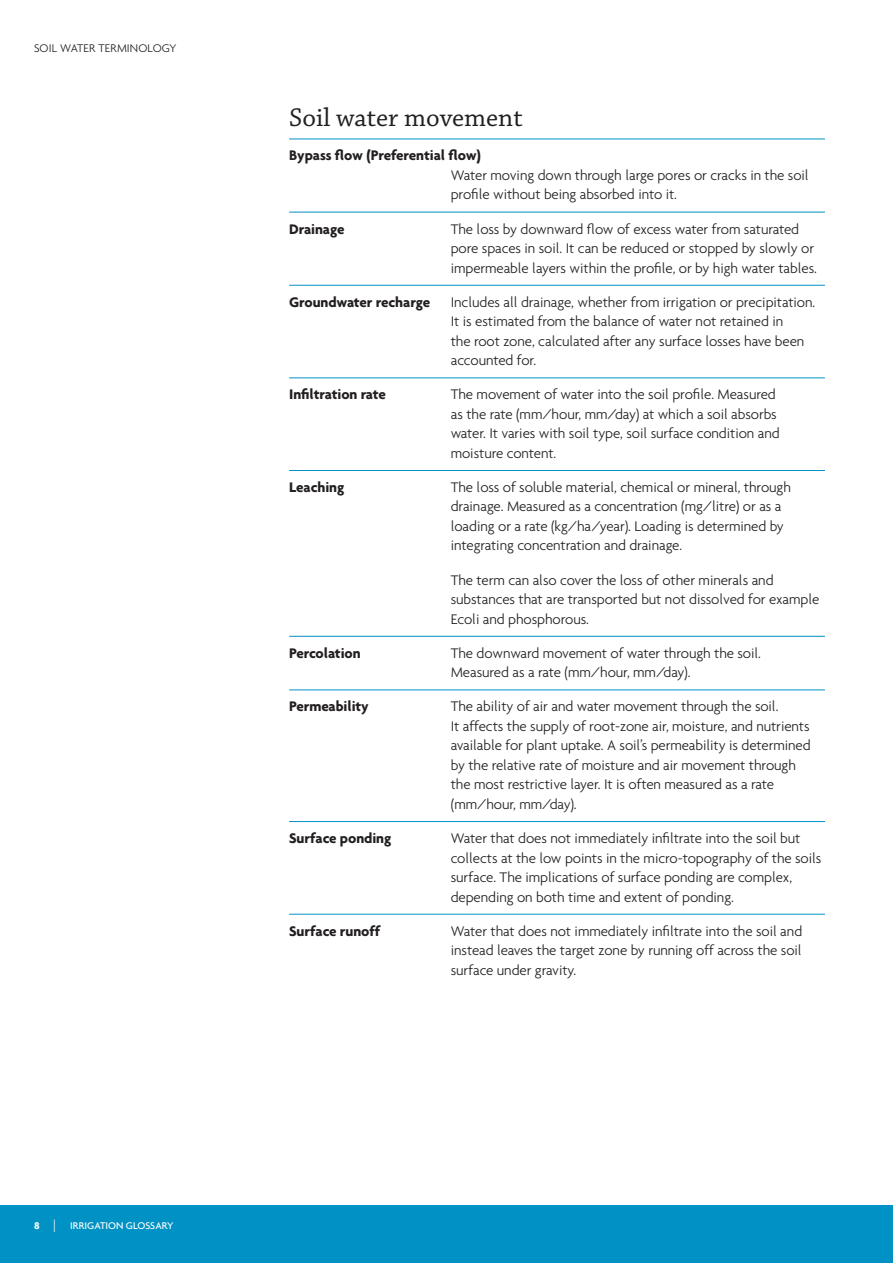
<style>
.page{position:relative;width:893px;height:1263px;background:#fff}
.page>*{position:absolute;margin:0;border:0;box-sizing:border-box;transform-origin:0 0}
._2_-_Heading_2{font:27px "Chaparral Pro";color:#231f20}
.Glossary_Body{font:300 15px/19.5px "Agenda";letter-spacing:-.005em;color:#231f20}
.Glossary_Body-2{font:700 15px "Agenda";letter-spacing:-.005em;color:#231f20}
.t1{font:300 12px "Agenda";letter-spacing:.01em;color:#231f20}
.t2{font:500 10.5px "Agenda";color:#fff}
.s1{font-weight:700}
.s2{font-weight:300;font-size:13.35px}
</style>
<div class="page">
<div style="left:0;top:1205px;width:893px;height:58px;background:#0092c4"></div>
<hr style="left:289px;top:139px;width:536px;height:1px;background:#0092c4">
<hr style="left:289px;top:212px;width:536px;height:1px;background:#0092c4">
<hr style="left:289px;top:285px;width:536px;height:1px;background:#0092c4">
<hr style="left:289px;top:378px;width:536px;height:1px;background:#0092c4">
<hr style="left:289px;top:470px;width:536px;height:1px;background:#0092c4">
<hr style="left:289px;top:636px;width:536px;height:1px;background:#0092c4">
<hr style="left:289px;top:690px;width:536px;height:1px;background:#0092c4">
<hr style="left:289px;top:821px;width:536px;height:1px;background:#0092c4">
<hr style="left:289px;top:914px;width:536px;height:1px;background:#0092c4">
<p class="t1" style="left:34px;top:41px;width:144px">SOIL WATER TERMINOLOGY</p>
<p class="t2" style="left:34px;top:1219px;width:141px"><span class="s1">8</span> <span class="s2">|</span> IRRIGATION GLOSSARY</p>
<p class="_2_-_Heading_2" style="left:289px;top:103px;width:235px">Soil water movement</p>
<p class="Glossary_Body" style="left:451px;top:146px;width:359px;text-indent:-162px"><span class="s1">Bypass flow (Preferential flow)<br></span>Water moving down through large pores or cracks in the soil profile without being absorbed into it.</p>
<p class="Glossary_Body-2" style="left:289px;top:220px;width:57px">Drainage</p>
<p class="Glossary_Body" style="left:451px;top:219px;width:368px">The loss by downward flow of excess water from saturated pore spaces in soil. It can be reduced or stopped by slowly or impermeable layers within the profile, or by high water tables.</p>
<p class="Glossary_Body-2" style="left:289px;top:293px;width:143px">Groundwater recharge</p>
<p class="Glossary_Body" style="left:451px;top:292px;width:366px">Includes all drainage, whether from irrigation or precipitation.<br>It is estimated from the balance of water not retained in<br>the root zone, calculated after any surface losses have been accounted for.</p>
<p class="Glossary_Body-2" style="left:289px;top:385px;width:98px">Infiltration rate</p>
<p class="Glossary_Body" style="left:451px;top:384px;width:330px">The movement of water into the soil profile. Measured as the rate (mm/hour, mm/day) at which a soil absorbs water. It varies with soil type, soil surface condition and moisture content.</p>
<p class="Glossary_Body-2" style="left:289px;top:478px;width:57px">Leaching</p>
<p class="Glossary_Body" style="left:451px;top:477px;width:342px">The loss of soluble material, chemical or mineral, through drainage. Measured as a concentration (mg/litre) or as a loading or a rate (kg/ha/year). Loading is determined by integrating concentration and drainage.</p>
<p class="Glossary_Body" style="left:451px;top:570px;width:370px">The term can also cover the loss of other minerals and substances that are transported but not dissolved for example<br>Ecoli and phosphorous.</p>
<p class="Glossary_Body-2" style="left:289px;top:644px;width:73px">Percolation</p>
<p class="Glossary_Body" style="left:451px;top:643px;width:312px">The downward movement of water through the soil.<br>Measured as a rate (mm/hour, mm/day).</p>
<p class="Glossary_Body-2" style="left:289px;top:697px;width:81px">Permeability</p>
<p class="Glossary_Body" style="left:451px;top:696px;width:361px">The ability of air and water movement through the soil.<br>It affects the supply of root-zone air, moisture, and nutrients available for plant uptake. A soil’s permeability is determined by the relative rate of moisture and air movement through the most restrictive layer. It is often measured as a rate (mm/hour, mm/day).</p>
<p class="Glossary_Body-2" style="left:289px;top:829px;width:104px">Surface ponding</p>
<p class="Glossary_Body" style="left:451px;top:828px;width:372px">Water that does not immediately infiltrate into the soil but collects at the low points in the micro-topography of the soils surface. The implications of surface ponding are complex, depending on both time and extent of ponding.</p>
<p class="Glossary_Body-2" style="left:289px;top:922px;width:93px">Surface runoff</p>
<p class="Glossary_Body" style="left:451px;top:921px;width:353px;text-align:justify">Water that does not immediately infiltrate into the soil and instead leaves the target zone by running off across the soil surface under gravity.</p>
</div>
